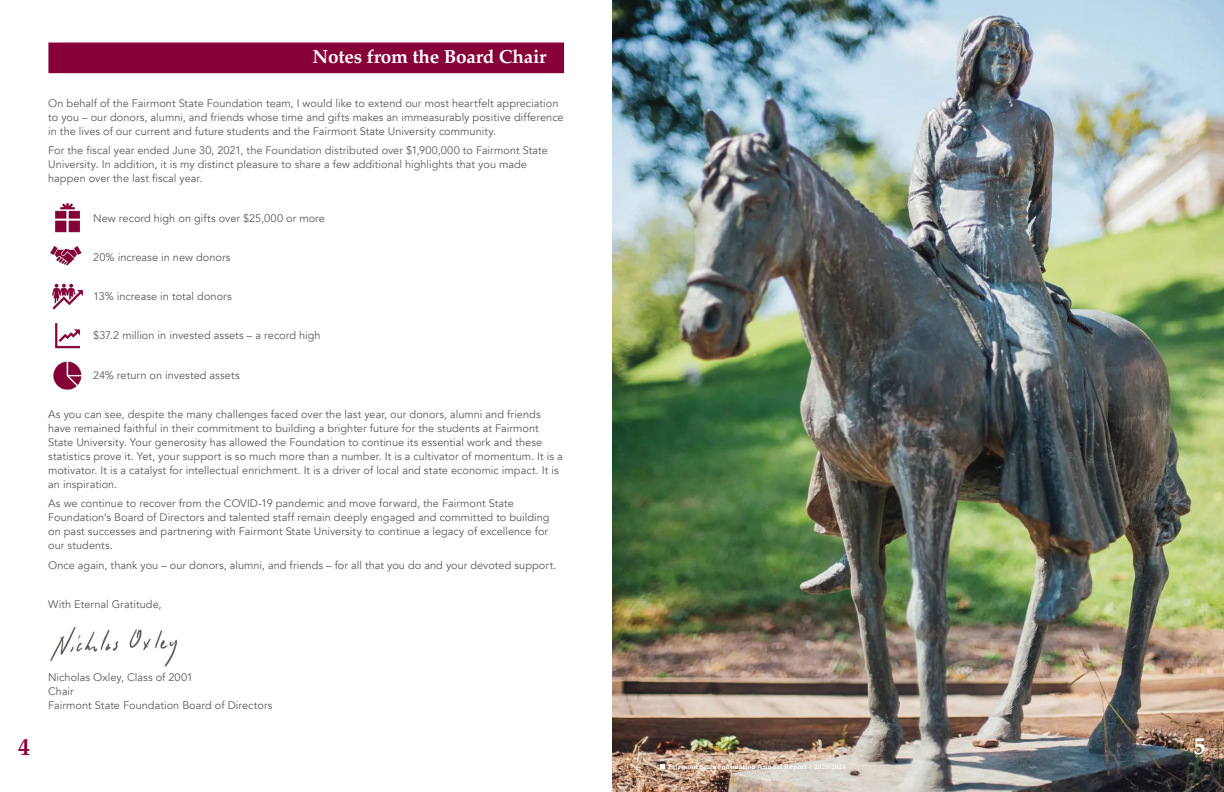
<style>
.page{position:relative;width:1224px;height:792px;background:#fff}
.page>*{position:absolute;margin:0;border:0;box-sizing:border-box;transform-origin:0 0}
.t1{font:700 23.9px "Palatino";color:#fff}
.t2{font:700 23.9px "Palatino";color:#880038}
.t3{font:700 18.9px "Palatino";letter-spacing:-.01em;color:#fff}
.t4{font:11px/13.9px "Avenir";color:#5c5b5a}
.t5{font:700 7px "Palatino";letter-spacing:.02em;color:#fff}
</style>
<div class="page">
<img style="left:612px;top:0;width:612px;height:792px">
<svg style="left:660px;top:764px;width:5px;height:4px"></svg>
<img style="left:50px;top:626px;width:128px;height:41px">
<img style="left:53px;top:323px;width:29px;height:67px">
<img style="left:52px;top:283px;width:31px;height:27px">
<img style="left:50px;top:203px;width:32px;height:63px">
<div style="left:48px;top:43px;width:516px;height:30px;background:#880038"></div>
<h2 class="t3" style="left:313px;top:41px;width:235px">Notes from the Board Chair</h2>
<p class="t4" style="left:48px;top:96px;width:517px">On behalf of the Fairmont State Foundation team, I would like to extend our most heartfelt appreciation to you – our donors, alumni, and friends whose time and gifts makes an immeasurably positive difference in the lives of our current and future students and the Fairmont State University community.</p>
<p class="t4" style="left:48px;top:144px;width:501px">For the fiscal year ended June 30, 2021, the Foundation distributed over $1,900,000 to Fairmont State<br>University. In addition, it is my distinct pleasure to share a few additional highlights that you made happen over the last fiscal year.</p>
<p class="t4" style="left:93px;top:211px;width:233px">New record high on gifts over $25,000 or more</p>
<p class="t4" style="left:93px;top:250px;width:139px">20% increase in new donors</p>
<p class="t4" style="left:93px;top:290px;width:140px">13% increase in total donors</p>
<p class="t4" style="left:93px;top:329px;width:229px">$37.2 million in invested assets – a record high</p>
<p class="t4" style="left:93px;top:368px;width:148px">24% return on invested assets</p>
<p class="t4" style="left:48px;top:407px;width:516px">As you can see, despite the many challenges faced over the last year, our donors, alumni and friends have remained faithful in their commitment to building a brighter future for the students at Fairmont State University. Your generosity has allowed the Foundation to continue its essential work and these statistics prove it. Yet, your support is so much more than a number. It is a cultivator of momentum. It is a motivator. It is a catalyst for intellectual enrichment. It is a driver of local and state economic impact. It is an inspiration.</p>
<p class="t4" style="left:48px;top:497px;width:503px">As we continue to recover from the COVID-19 pandemic and move forward, the Fairmont State Foundation’s Board of Directors and talented staff remain deeply engaged and committed to building on past successes and partnering with Fairmont State University to continue a legacy of excellence for our students.</p>
<p class="t4" style="left:48px;top:558px;width:510px">Once again, thank you – our donors, alumni, and friends – for all that you do and your devoted support.</p>
<p class="t4" style="left:48px;top:597px;width:115px">With Eternal Gratitude,</p>
<h1 class="t2" style="left:18px;top:726px;width:13px">4</h1>
<p class="t4" style="left:48px;top:670px;width:226px">Nicholas Oxley, Class of 2001<br>Chair<br>Fairmont State Foundation Board of Directors</p>
<p class="t5" style="left:668px;top:761px;width:180px">Fairmont State Foundation Annual Report | 2020/2021</p>
<h1 class="t1" style="left:1194px;top:726px;width:13px">5</h1>
</div>
